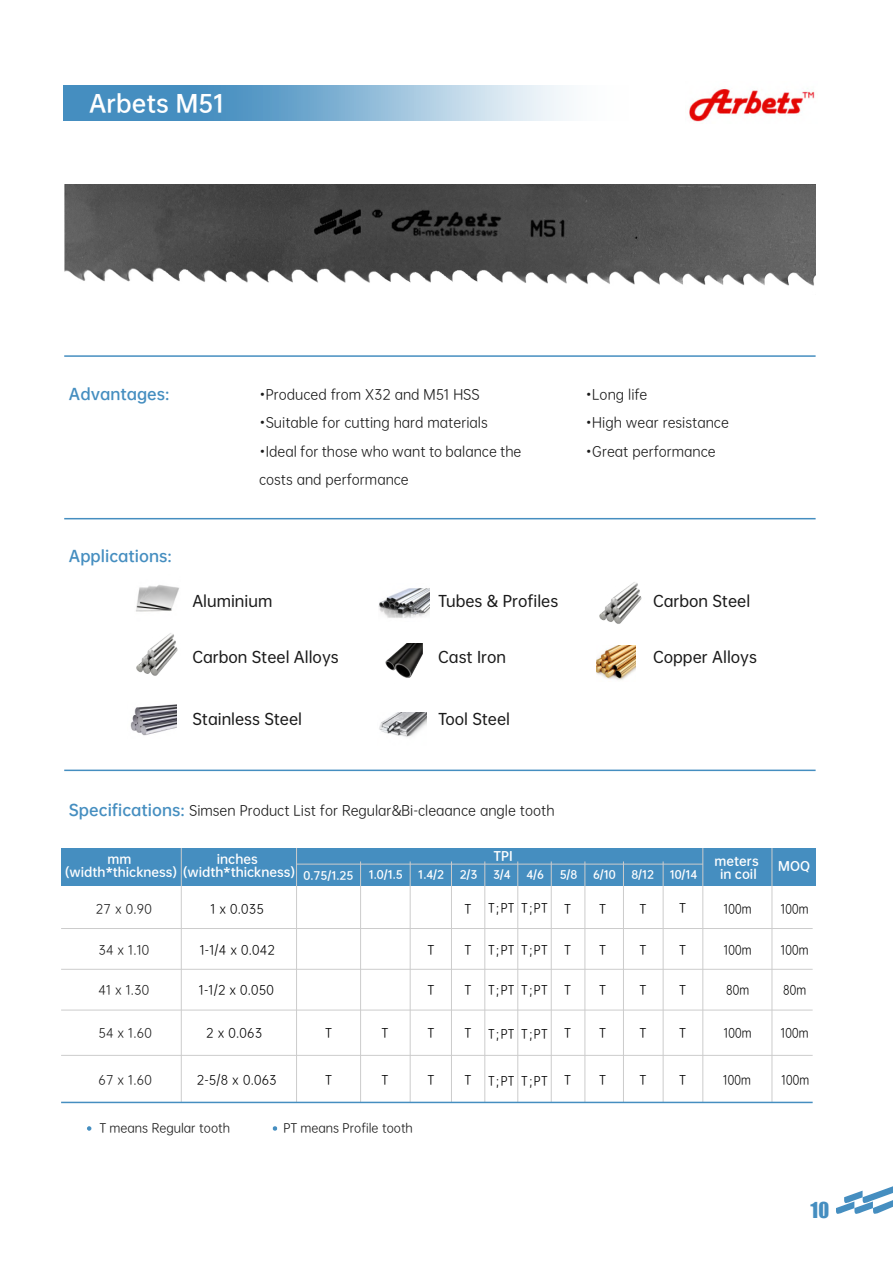
<style>
.page{position:relative;width:893px;height:1263px;background:#fff}
.page>*{position:absolute;margin:0;border:0;box-sizing:border-box;transform-origin:0 0}
.t1{font:22.8px "OPPO Sans B";color:#fff}
.t2{font:20.25px "Impact";color:#458ec0}
.t3{font:15px "OPPO Sans M";color:#1a1a1a}
.t4{font:15px "OPPO Sans B";color:#458ec0}
.t5{font:13.5px/28.2px "OPPO Sans R";color:#1a1a1a}
.t6{font:12.3px "OPPO Sans R";letter-spacing:.02em;color:#000}
.t7{font:12.3px "OPPO Sans R";letter-spacing:.02em;color:#000;scale:.95 1}
.t8{font:12.3px "OPPO Sans R";letter-spacing:.02em;color:#000;scale:.87 1}
.t9{font:12.3px "OPPO Sans R";letter-spacing:.02em;color:#1a1a1a}
.t10{font:12px/13.2px "OPPO Sans B";color:#fff}
.t11{font:12px "OPPO Sans R";color:#1a1a1a}
.t12{font:10.5px "OPPO Sans B";color:#fff}
.s1{font-family:"OPPO Sans B";font-size:15px;color:#458ec0}
</style>
<div class="page">
<img style="left:136px;top:585px;width:43px;height:27px">
<svg style="left:63px;top:85px;width:504px;height:36px"></svg>
<img style="left:689px;top:89px;width:126px;height:33px">
<hr style="left:64px;top:355px;width:752px;height:2px;background:#458ec0">
<hr style="left:64px;top:518px;width:752px;height:1px;background:#458ec0">
<hr style="left:64px;top:769px;width:752px;height:2px;background:#458ec0">
<svg style="left:836px;top:1186px;width:57px;height:28px"></svg>
<img style="left:64px;top:185px;width:752px;height:101px">
<img style="left:599px;top:582px;width:43px;height:42px">
<img style="left:136px;top:633px;width:42px;height:43px">
<img style="left:385px;top:643px;width:38px;height:35px">
<img style="left:596px;top:645px;width:39px;height:35px">
<img style="left:379px;top:712px;width:48px;height:25px">
<div style="left:61px;top:848px;width:755px;height:38px;background:#458ec0"></div>
<hr style="left:297px;top:864px;width:406px;height:1px;background:#ccc">
<hr style="left:181px;top:848px;width:1px;height:254px;background:#ccc">
<hr style="left:296px;top:848px;width:1px;height:254px;background:#ccc">
<hr style="left:360px;top:861px;width:1px;height:241px;background:#ccc">
<hr style="left:410px;top:861px;width:1px;height:241px;background:#ccc">
<hr style="left:451px;top:861px;width:1px;height:241px;background:#ccc">
<hr style="left:484px;top:861px;width:1px;height:241px;background:#ccc">
<hr style="left:517px;top:861px;width:1px;height:241px;background:#ccc">
<hr style="left:551px;top:861px;width:1px;height:241px;background:#ccc">
<hr style="left:584px;top:861px;width:1px;height:241px;background:#ccc">
<hr style="left:623px;top:861px;width:1px;height:241px;background:#ccc">
<hr style="left:663px;top:861px;width:1px;height:241px;background:#ccc">
<hr style="left:702px;top:848px;width:1px;height:254px;background:#ccc">
<hr style="left:772px;top:848px;width:1px;height:254px;background:#ccc">
<hr style="left:61px;top:928px;width:752px;height:1px;background:#ccc">
<hr style="left:61px;top:969px;width:752px;height:1px;background:#ccc">
<hr style="left:61px;top:1010px;width:752px;height:1px;background:#ccc">
<hr style="left:61px;top:1055px;width:752px;height:1px;background:#ccc">
<hr style="left:61px;top:1102px;width:752px;height:1px;background:#458ec0">
<svg style="left:87px;top:1126px;width:4px;height:5px"></svg>
<svg style="left:272px;top:1126px;width:5px;height:5px"></svg>
<img style="left:379px;top:588px;width:50px;height:30px">
<img style="left:130px;top:704px;width:46px;height:32px">
<h1 class="t1" style="left:89px;top:83px;width:136px">Arbets M51</h1>
<p class="t4" style="left:69px;top:381px;width:102px">Advantages:</p>
<p class="t4" style="left:69px;top:543px;width:104px">Applications:</p>
<p class="t5" style="left:259px;top:380px;width:222px">•Produced from X32 and M51 HSS</p>
<p class="t5" style="left:259px;top:408px;width:230px">•Suitable for cutting hard materials</p>
<p class="t5" style="left:259px;top:436px;width:264px">•Ideal for those who want to balance the costs and performance</p>
<p class="t5" style="left:586px;top:380px;width:63px">•Long life</p>
<p class="t5" style="left:586px;top:408px;width:145px">•High wear resistance</p>
<p class="t5" style="left:586px;top:436px;width:132px">•Great performance</p>
<p class="t3" style="left:192px;top:589px;width:81px">Aluminium</p>
<p class="t3" style="left:438px;top:589px;width:122px">Tubes &amp; Profiles</p>
<p class="t3" style="left:653px;top:589px;width:99px">Carbon Steel</p>
<p class="t3" style="left:192px;top:645px;width:148px">Carbon Steel Alloys</p>
<p class="t3" style="left:438px;top:645px;width:69px">Cast Iron</p>
<p class="t3" style="left:193px;top:706px;width:111px">Stainless Steel</p>
<p class="t3" style="left:438px;top:706px;width:73px">Tool Steel</p>
<p class="t5" style="left:69px;top:795px;width:487px"><span class="s1">Specifications:</span> Simsen Product List for Regular&amp;Bi-cleaance angle tooth</p>
<p class="t3" style="left:653px;top:645px;width:105px">Copper Alloys</p>
<p class="t10" style="left:493px;top:848px;width:21px">TPI</p>
<p class="t10" style="left:217px;top:851px;width:42px">inches</p>
<p class="t6" style="left:211px;top:899px;width:55px">1 x 0.035</p>
<p class="t6" style="left:200px;top:940px;width:77px">1-1/4 x 0.042</p>
<p class="t6" style="left:199px;top:980px;width:77px">1-1/2 x 0.050</p>
<p class="t6" style="left:206px;top:1023px;width:57px">2 x 0.063</p>
<p class="t6" style="left:197px;top:1070px;width:81px">2-5/8 x 0.063</p>
<p class="t6" style="left:325px;top:1070px;width:8px">T</p>
<p class="t10" style="left:65px;top:851px;width:232px;text-indent:43px">mm<br>(width*thickness) (width*thickness)</p>
<p class="t9" style="left:96px;top:899px;width:57px">27 x 0.90</p>
<p class="t9" style="left:98px;top:940px;width:52px">34 x 1.10</p>
<p class="t9" style="left:98px;top:980px;width:52px">41 x 1.30</p>
<p class="t12" style="left:304px;top:866px;width:51px">0.75/1.25</p>
<p class="t12" style="left:369px;top:866px;width:35px">1.0/1.5</p>
<p class="t12" style="left:418px;top:866px;width:27px">1.4/2</p>
<p class="t12" style="left:460px;top:866px;width:19px">2/3</p>
<p class="t12" style="left:493px;top:866px;width:19px">3/4</p>
<p class="t12" style="left:526px;top:866px;width:19px">4/6</p>
<p class="t12" style="left:560px;top:866px;width:19px">5/8</p>
<p class="t12" style="left:593px;top:866px;width:24px">6/10</p>
<p class="t12" style="left:631px;top:866px;width:24px">8/12</p>
<p class="t12" style="left:670px;top:866px;width:29px">10/14</p>
<p class="t7" style="left:488px;top:898px;width:29px">T；PT</p>
<p class="t7" style="left:488px;top:940px;width:29px">T；PT</p>
<p class="t7" style="left:488px;top:980px;width:29px">T；PT</p>
<p class="t7" style="left:488px;top:1024px;width:29px">T；PT</p>
<p class="t7" style="left:488px;top:1071px;width:29px">T；PT</p>
<p class="t7" style="left:521px;top:898px;width:29px">T；PT</p>
<p class="t7" style="left:521px;top:940px;width:29px">T；PT</p>
<p class="t7" style="left:521px;top:980px;width:29px">T；PT</p>
<p class="t7" style="left:521px;top:1024px;width:29px">T；PT</p>
<p class="t7" style="left:521px;top:1071px;width:29px">T；PT</p>
<p class="t6" style="left:679px;top:898px;width:8px">T</p>
<p class="t6" style="left:679px;top:940px;width:8px">T</p>
<p class="t6" style="left:679px;top:980px;width:8px">T</p>
<p class="t6" style="left:679px;top:1023px;width:8px">T</p>
<p class="t6" style="left:679px;top:1070px;width:8px">T</p>
<p class="t6" style="left:640px;top:899px;width:8px">T</p>
<p class="t6" style="left:640px;top:940px;width:8px">T</p>
<p class="t6" style="left:640px;top:980px;width:8px">T</p>
<p class="t6" style="left:640px;top:1023px;width:8px">T</p>
<p class="t6" style="left:640px;top:1070px;width:8px">T</p>
<p class="t6" style="left:465px;top:899px;width:8px">T</p>
<p class="t6" style="left:465px;top:940px;width:8px">T</p>
<p class="t6" style="left:465px;top:980px;width:8px">T</p>
<p class="t6" style="left:465px;top:1023px;width:8px">T</p>
<p class="t6" style="left:465px;top:1070px;width:8px">T</p>
<p class="t6" style="left:599px;top:899px;width:8px">T</p>
<p class="t6" style="left:599px;top:940px;width:8px">T</p>
<p class="t6" style="left:599px;top:980px;width:8px">T</p>
<p class="t6" style="left:599px;top:1023px;width:8px">T</p>
<p class="t6" style="left:599px;top:1070px;width:8px">T</p>
<p class="t6" style="left:564px;top:899px;width:8px">T</p>
<p class="t6" style="left:564px;top:940px;width:8px">T</p>
<p class="t6" style="left:564px;top:980px;width:8px">T</p>
<p class="t6" style="left:564px;top:1023px;width:8px">T</p>
<p class="t6" style="left:564px;top:1070px;width:8px">T</p>
<p class="t6" style="left:427px;top:940px;width:8px">T</p>
<p class="t6" style="left:427px;top:980px;width:8px">T</p>
<p class="t9" style="left:98px;top:1023px;width:55px">54 x 1.60</p>
<p class="t9" style="left:98px;top:1070px;width:55px">67 x 1.60</p>
<p class="t6" style="left:382px;top:1023px;width:8px">T</p>
<p class="t6" style="left:382px;top:1070px;width:8px">T</p>
<p class="t6" style="left:427px;top:1023px;width:8px">T</p>
<p class="t6" style="left:427px;top:1070px;width:8px">T</p>
<p class="t6" style="left:325px;top:1023px;width:8px">T</p>
<p class="t11" style="left:100px;top:1118px;width:132px">T means Regular tooth</p>
<p class="t11" style="left:283px;top:1118px;width:131px">PT means Profile tooth</p>
<p class="t10" style="left:714px;top:853px;width:46px;text-align:center">meters in coil</p>
<p class="t10" style="left:778px;top:859px;width:33px">MOQ</p>
<p class="t8" style="left:724px;top:899px;width:33px">100m</p>
<p class="t8" style="left:724px;top:940px;width:33px">100m</p>
<p class="t8" style="left:726px;top:980px;width:28px">80m</p>
<p class="t8" style="left:724px;top:1023px;width:33px">100m</p>
<p class="t8" style="left:723px;top:1070px;width:33px">100m</p>
<p class="t8" style="left:781px;top:899px;width:33px">100m</p>
<p class="t8" style="left:781px;top:940px;width:33px">100m</p>
<p class="t8" style="left:783px;top:980px;width:28px">80m</p>
<p class="t8" style="left:781px;top:1023px;width:33px">100m</p>
<p class="t8" style="left:782px;top:1070px;width:33px">100m</p>
<h2 class="t2" style="left:811px;top:1195px;width:20px">10</h2>
</div>
